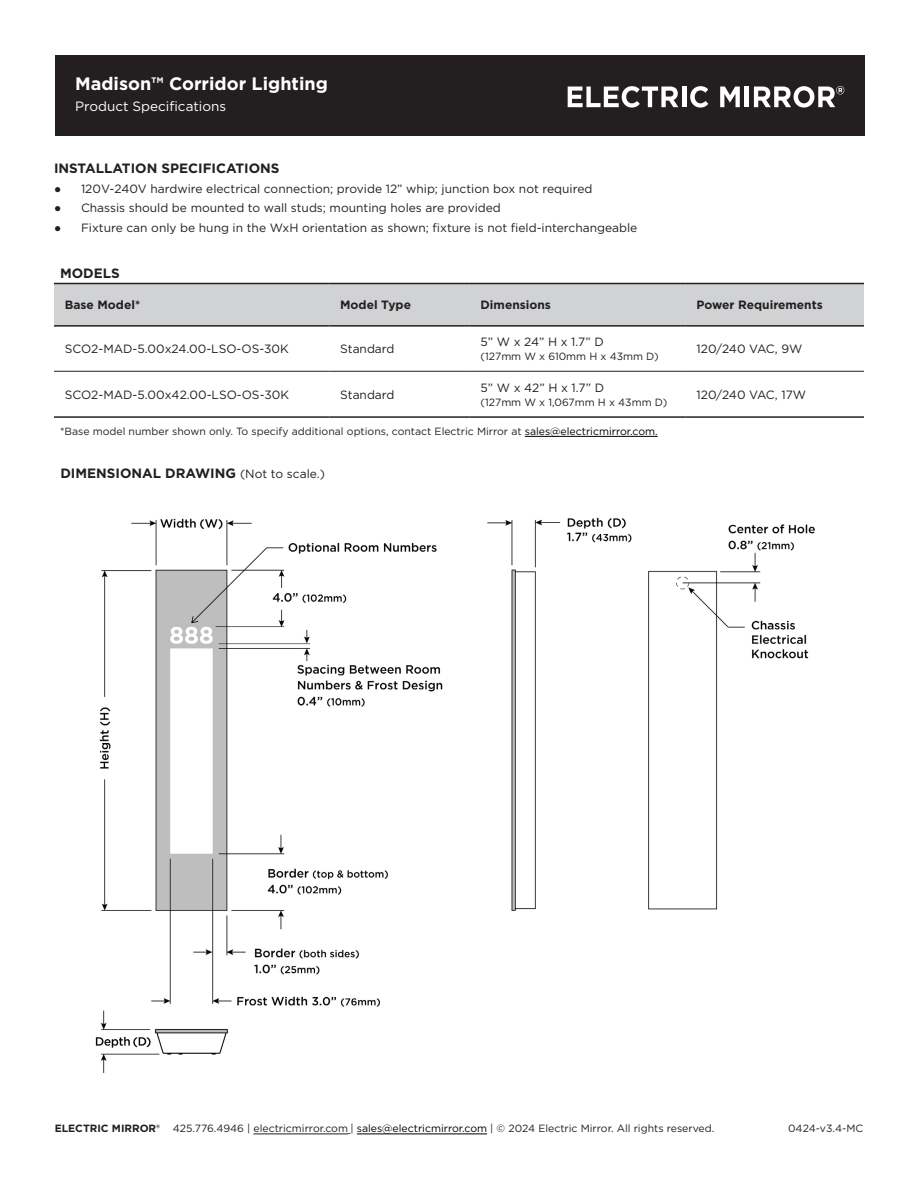
<style>
.page{position:relative;width:918px;height:1188px;background:#fff}
.page>*{position:absolute;margin:0;border:0;box-sizing:border-box;transform-origin:0 0}
.t1{font:700 18px "Gotham";color:#fff}
.Heading{font:700 13.5px "Gotham";color:#231f20}
.t2{font:13.5px "Gotham";color:#fff}
.Table_Info{font:12px "Gotham";color:#231f20}
.t3{font:700 12px "Gotham";color:#231f20}
.t4{font:10.5px "Gotham";color:#231f20}
.s1{font-family:"Arial"}
.s2{color:#000}
.s3{font-weight:400;font-size:12px}
.s4{font-weight:700}
</style>
<div class="page">
<div style="left:55px;top:55px;width:810px;height:81px;background:#231f20"></div>
<hr style="left:254px;top:1134px;width:94px;height:1px;background:#231f20">
<hr style="left:357px;top:1134px;width:130px;height:1px;background:#000">
<svg style="left:568px;top:86px;width:110px;height:22px"></svg>
<hr style="left:682px;top:87px;width:4px;height:20px;background:#fff">
<svg style="left:690px;top:86px;width:18px;height:22px"></svg>
<svg style="left:720px;top:87px;width:20px;height:20px"></svg>
<hr style="left:745px;top:87px;width:4px;height:20px;background:#fff">
<svg style="left:754px;top:86px;width:90px;height:22px"></svg>
<div style="left:54px;top:284px;width:810px;height:41px;background:#d1d2d4"></div>
<hr style="left:54px;top:283px;width:275px;height:1px;background:#231f20">
<hr style="left:329px;top:283px;width:141px;height:1px;background:#231f20">
<hr style="left:470px;top:283px;width:216px;height:1px;background:#231f20">
<hr style="left:686px;top:283px;width:178px;height:1px;background:#231f20">
<hr style="left:54px;top:325px;width:275px;height:2px;background:#231f20">
<hr style="left:329px;top:325px;width:141px;height:2px;background:#231f20">
<hr style="left:470px;top:325px;width:216px;height:2px;background:#231f20">
<hr style="left:686px;top:325px;width:178px;height:2px;background:#231f20">
<hr style="left:54px;top:416px;width:275px;height:2px;background:#231f20">
<hr style="left:329px;top:416px;width:141px;height:2px;background:#231f20">
<hr style="left:470px;top:416px;width:216px;height:2px;background:#231f20">
<hr style="left:686px;top:416px;width:178px;height:2px;background:#231f20">
<hr style="left:54px;top:371px;width:275px;height:1px;background:#231f20">
<hr style="left:329px;top:371px;width:141px;height:1px;background:#231f20">
<hr style="left:470px;top:371px;width:216px;height:1px;background:#231f20">
<hr style="left:686px;top:371px;width:178px;height:1px;background:#231f20">
<hr style="left:525px;top:436px;width:133px;height:1px;background:#000">
<img style="left:95px;top:517px;width:720px;height:556px">
<h1 class="t1" style="left:75px;top:72px;width:254px">Madison™ Corridor Lighting</h1>
<p class="t2" style="left:75px;top:98px;width:152px">Product Specifications</p>
<p class="Heading" style="left:54px;top:159px;width:227px">INSTALLATION SPECIFICATIONS</p>
<p class="Table_Info" style="left:54px;top:181px;width:540px"><span class="s1">●</span> 120V-240V hardwire electrical connection; provide 12” whip; junction box not required</p>
<p class="Table_Info" style="left:54px;top:200px;width:448px"><span class="s1">●</span> Chassis should be mounted to wall studs; mounting holes are provided</p>
<p class="Table_Info" style="left:54px;top:220px;width:585px"><span class="s1">●</span> Fixture can only be hung in the WxH orientation as shown; fixture is not field-interchangeable</p>
<p class="Heading" style="left:60px;top:264px;width:61px">MODELS</p>
<p class="t3" style="left:65px;top:297px;width:77px">Base Model*</p>
<p class="t3" style="left:340px;top:297px;width:72px">Model Type</p>
<p class="t3" style="left:481px;top:297px;width:72px">Dimensions</p>
<p class="t3" style="left:697px;top:297px;width:128px">Power Requirements</p>
<p class="Table_Info" style="left:65px;top:341px;width:225px">SCO2-MAD-5.00x24.00-LSO-OS-30K</p>
<p class="Table_Info" style="left:340px;top:341px;width:56px">Standard</p>
<p class="Table_Info" style="left:481px;top:334px;width:125px">5” W x 24” H x 1.7” D</p>
<p class="t4" style="left:481px;top:350px;width:180px">(127mm W x 610mm H x 43mm D)</p>
<p class="Table_Info" style="left:697px;top:341px;width:107px">120/240 VAC, 9W</p>
<p class="Table_Info" style="left:65px;top:387px;width:226px">SCO2-MAD-5.00x42.00-LSO-OS-30K</p>
<p class="Table_Info" style="left:340px;top:387px;width:56px">Standard</p>
<p class="Table_Info" style="left:481px;top:380px;width:125px">5” W x 42” H x 1.7” D</p>
<p class="t4" style="left:481px;top:395px;width:188px">(127mm W x 1,067mm H x 43mm D)</p>
<p class="t4" style="left:60px;top:425px;width:599px">*Base model number shown only. To specify additional options, contact Electric Mirror at <span class="s2">sales@electricmirror.com.</span></p>
<p class="Heading" style="left:60px;top:465px;width:266px">DIMENSIONAL DRAWING <span class="s3">(Not to scale.)</span></p>
<p class="Table_Info" style="left:697px;top:387px;width:111px">120/240 VAC, 17W</p>
<p class="t4" style="left:55px;top:1122px;width:661px"><span class="s4">ELECTRIC MIRROR®</span> 425.776.4946 | electricmirror.com | <span class="s2">sales@electricmirror.com</span> | © 2024 Electric Mirror. All rights reserved.</p>
<p class="t4" style="left:788px;top:1122px;width:77px">0424-v3.4-MC</p>
</div>
